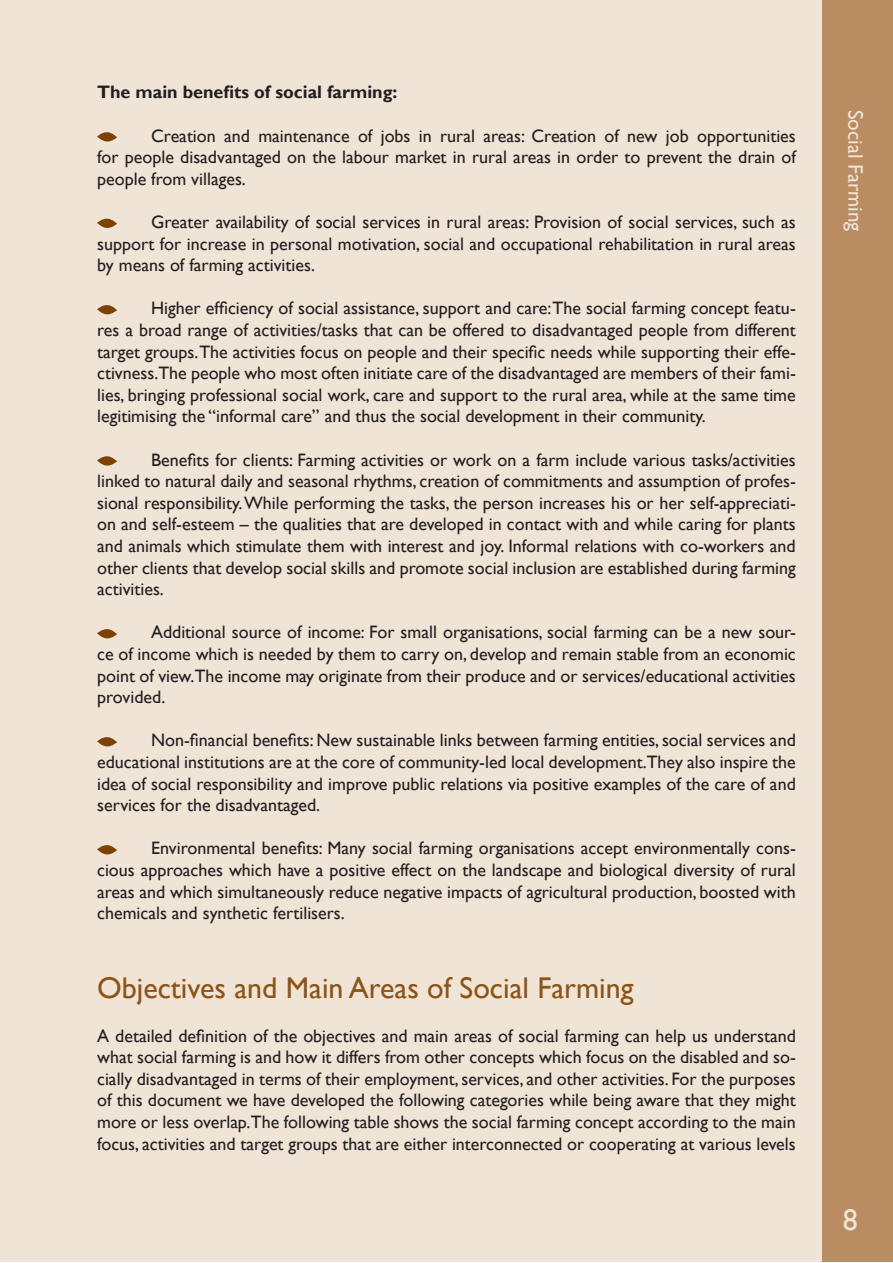
<style>
.page{position:relative;width:893px;height:1263px;background:#fff}
.page>*{position:absolute;margin:0;border:0;box-sizing:border-box;transform-origin:0 0}
.t1{font:30px "Gill Sans";color:#8d5416}
.t2{font:30px "Gill Sans";color:#efe4d6}
.t3{font:21px "Gill Sans";color:#efe4d6}
.t4{font:18px/21.6px "Gill Sans";color:#231f20;text-align:justify}
.t5{font:700 18px "Gill Sans";color:#231f20}
</style>
<div class="page">
<div style="left:0;top:0;width:893px;height:1261px;background:#efe4d6"></div>
<div style="left:822px;top:0;width:71px;height:1261px;background:#b98c62"></div>
<svg style="left:97px;top:132px;width:20px;height:10px"></svg>
<svg style="left:97px;top:218px;width:20px;height:10px"></svg>
<svg style="left:97px;top:305px;width:20px;height:10px"></svg>
<svg style="left:97px;top:456px;width:20px;height:10px"></svg>
<svg style="left:97px;top:629px;width:20px;height:10px"></svg>
<svg style="left:97px;top:737px;width:20px;height:10px"></svg>
<svg style="left:97px;top:845px;width:20px;height:10px"></svg>
<p class="t5" style="left:97px;top:81px;width:302px">The main benefits of social farming:</p>
<p class="t4" style="left:97px;top:125px;width:700px;text-align:right">Creation and maintenance of jobs in rural areas: Creation of new job opportunities<br>for people disadvantaged on the labour market in rural areas in order to prevent the drain of</p>
<p class="t4" style="left:97px;top:168px;width:150px">people from villages.</p>
<p class="t4" style="left:97px;top:211px;width:700px;text-indent:54px">Greater availability of social services in rural areas: Provision of social services, such as support for increase in personal motivation, social and occupational rehabilitation in rural areas by means of farming activities.</p>
<p class="t4" style="left:97px;top:298px;width:700px;text-indent:54px">Higher efficiency of social assistance, support and care: The social farming concept featu&shy;res a broad range of activities/tasks that can be offered to disadvantaged people from different target groups.The activities focus on people and their specific needs while supporting their effe&shy;ctivness.The people who most often initiate care of the disadvantaged are members of their fami&shy;lies, bringing professional social work, care and support to the rural area, while at the same time legitimising the “informal care” and thus the social development in their community.</p>
<p class="t4" style="left:97px;top:449px;width:700px;text-indent:54px">Benefits for clients: Farming activities or work on a farm include various tasks/activities linked to natural daily and seasonal rhythms, creation of commitments and assumption of profes&shy;sional responsibility. While performing the tasks, the person increases his or her self-appreciati&shy;on and self-esteem – the qualities that are developed in contact with and while caring for plants and animals which stimulate them with interest and joy. Informal relations with co-workers and other clients that develop social skills and promote social inclusion are established during farming</p>
<p class="t4" style="left:97px;top:579px;width:68px">activities.</p>
<p class="t4" style="left:97px;top:622px;width:700px;text-indent:54px">Additional source of income: For small organisations, social farming can be a new sour&shy;ce of income which is needed by them to carry on, develop and remain stable from an economic point of view.The income may originate from their produce and or services/educational activities provided.</p>
<p class="t4" style="left:97px;top:730px;width:700px;text-indent:54px">Non-financial benefits: New sustainable links between farming entities, social services and educational institutions are at the core of community-led local development.They also inspire the idea of social responsibility and improve public relations via positive examples of the care of and services for the disadvantaged.</p>
<p class="t4" style="left:97px;top:838px;width:700px;text-indent:54px">Environmental benefits: Many social farming organisations accept environmentally cons&shy;cious approaches which have a positive effect on the landscape and biological diversity of rural areas and which simultaneously reduce negative impacts of agricultural production, boosted with chemicals and synthetic fertilisers.</p>
<p class="t1" style="left:97px;top:971px;width:538px">Objectives and Main Areas of Social Farming</p>
<p class="t4" style="left:97px;top:1025px;width:700px">A detailed definition of the objectives and main areas of social farming can help us understand what social farming is and how it differs from other concepts which focus on the disabled and so&shy;cially disadvantaged in terms of their employment, services, and other activities. For the purposes of this document we have developed the following categories while being aware that they might more or less overlap.The following table shows the social farming concept according to the main focus, activities and target groups that are either interconnected or cooperating at various levels</p>
<p class="t3" style="left:868px;top:110px;width:123px;rotate:90deg">Social Farming</p>
<p class="t2" style="left:843px;top:1202px;width:16px">8</p>
</div>
